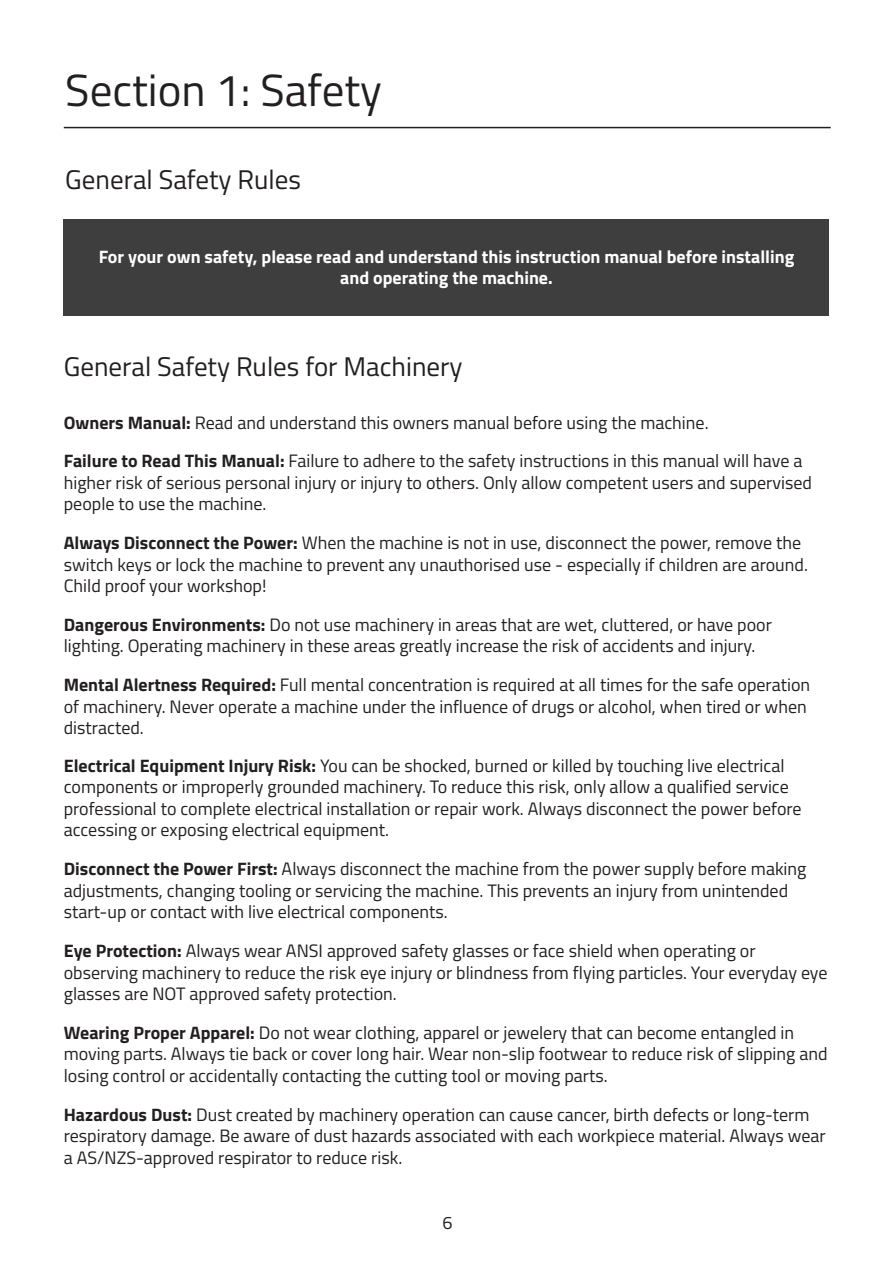
<style>
.page{position:relative;width:893px;height:1263px;background:#fff}
.page>*{position:absolute;margin:0;border:0;box-sizing:border-box;transform-origin:0 0}
.Heading_1{font:45px "Titillium Web";color:#231f20}
.Heading_3{font:27px "Titillium Web";color:#231f20}
.General_Copy{font:18px/21.6px "Titillium Web";color:#231f20}
.General_Copy-2{font:700 18px/21.6px "Titillium Web";color:#fff;text-align:center}
.s1{font-weight:700}
</style>
<div class="page">
<hr style="left:65px;top:127px;width:765px;height:1px;background:#231f20">
<div style="left:64px;top:219px;width:765px;height:97px;background:#3e3e3f"></div>
<p class="Heading_1" style="left:65px;top:58px;width:318px">Section 1: Safety</p>
<p class="Heading_3" style="left:65px;top:160px;width:237px">General Safety Rules</p>
<p class="General_Copy-2" style="left:99px;top:245px;width:697px">For your own safety, please read and understand this instruction manual before installing and operating the machine.</p>
<p class="Heading_3" style="left:64px;top:347px;width:400px">General Safety Rules for Machinery</p>
<p class="General_Copy" style="left:64px;top:411px;width:646px"><span class="s1">Owners Manual:</span> Read and understand this owners manual before using the machine.</p>
<p class="General_Copy" style="left:64px;top:449px;width:750px"><span class="s1">Failure to Read This Manual:</span> Failure to adhere to the safety instructions in this manual will have a higher risk of serious personal injury or injury to others. Only allow competent users and supervised people to use the machine.</p>
<p class="General_Copy" style="left:64px;top:531px;width:746px"><span class="s1">Always Disconnect the Power:</span> When the machine is not in use, disconnect the power, remove the switch keys or lock the machine to prevent any unauthorised use - especially if children are around.<br>Child proof your workshop!</p>
<p class="General_Copy" style="left:64px;top:613px;width:710px"><span class="s1">Dangerous Environments:</span> Do not use machinery in areas that are wet, cluttered, or have poor lighting. Operating machinery in these areas greatly increase the risk of accidents and injury.</p>
<p class="General_Copy" style="left:64px;top:673px;width:748px"><span class="s1">Mental Alertness Required:</span> Full mental concentration is required at all times for the safe operation of machinery. Never operate a machine under the influence of drugs or alcohol, when tired or when distracted.</p>
<p class="General_Copy" style="left:64px;top:754px;width:739px"><span class="s1">Electrical Equipment Injury Risk:</span> You can be shocked, burned or killed by touching live electrical components or improperly grounded machinery. To reduce this risk, only allow a qualified service professional to complete electrical installation or repair work. Always disconnect the power before accessing or exposing electrical equipment.</p>
<p class="General_Copy" style="left:64px;top:857px;width:744px"><span class="s1">Disconnect the Power First:</span> Always disconnect the machine from the power supply before making adjustments, changing tooling or servicing the machine. This prevents an injury from unintended start-up or contact with live electrical components.</p>
<p class="General_Copy" style="left:64px;top:939px;width:765px"><span class="s1">Eye Protection:</span> Always wear ANSI approved safety glasses or face shield when operating or observing machinery to reduce the risk eye injury or blindness from flying particles. Your everyday eye glasses are NOT approved safety protection.</p>
<p class="General_Copy" style="left:64px;top:1021px;width:765px"><span class="s1">Wearing Proper Apparel:</span> Do not wear clothing, apparel or jewelery that can become entangled in moving parts. Always tie back or cover long hair. Wear non-slip footwear to reduce risk of slipping and losing control or accidentally contacting the cutting tool or moving parts.</p>
<p class="General_Copy" style="left:64px;top:1102px;width:763px"><span class="s1">Hazardous Dust:</span> Dust created by machinery operation can cause cancer, birth defects or long-term respiratory damage. Be aware of dust hazards associated with each workpiece material. Always wear a AS/NZS-approved respirator to reduce risk.</p>
<p class="General_Copy" style="left:442px;top:1211px;width:12px">6</p>
</div>
